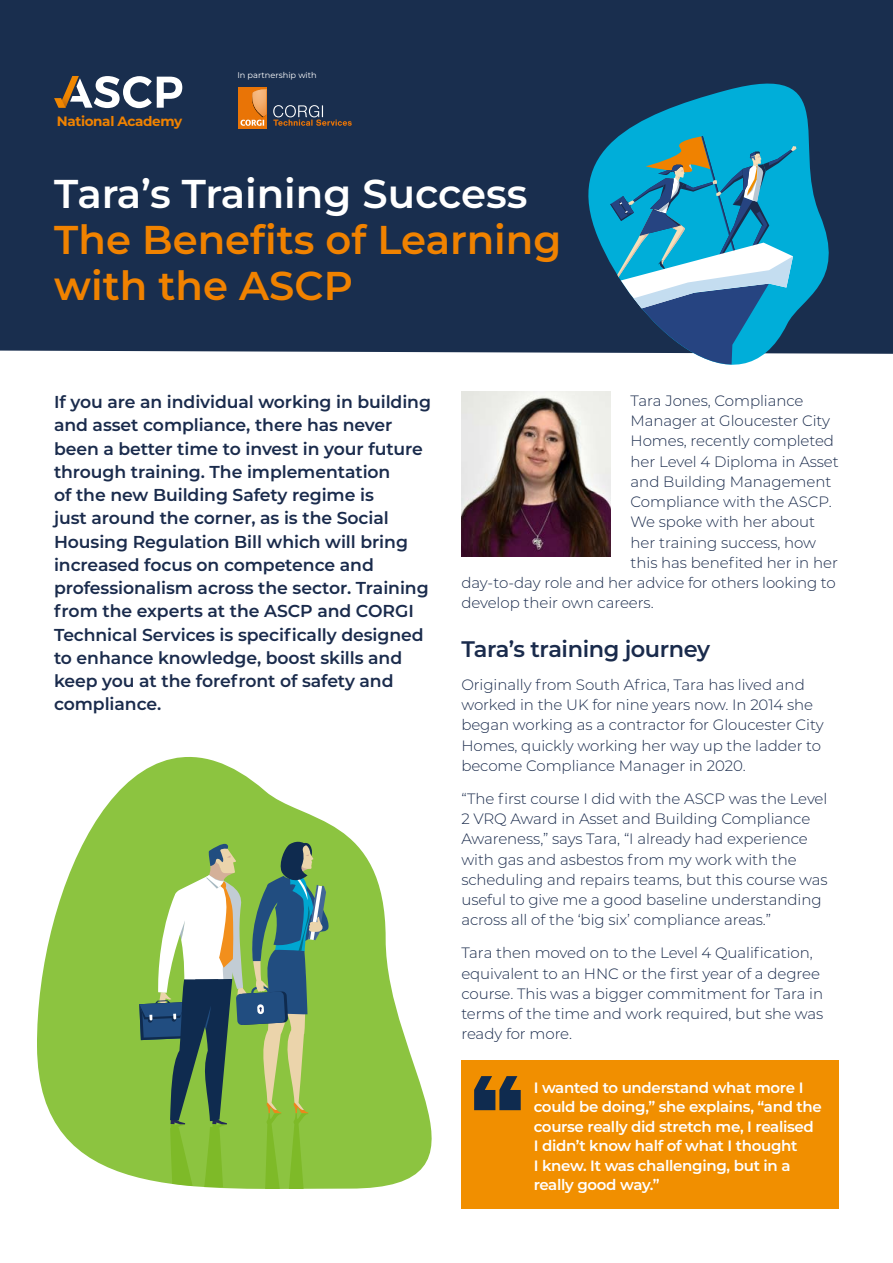
<style>
.page{position:relative;width:893px;height:1263px;background:#fff}
.page>*{position:absolute;margin:0;border:0;box-sizing:border-box;transform-origin:0 0}
.t1{font:600 40.2px/45.8px "Montserrat";color:#f08200}
.t2{font:600 40.2px "Montserrat";color:#fff}
.t3{font:600 22.5px "Montserrat";letter-spacing:-.02em;color:#1a2b4c}
.t4{font:600 17.25px/23.2px "Montserrat";letter-spacing:-.005em;color:#1a2b4c}
.t5{font:300 15px/20.2px "Montserrat";letter-spacing:-.005em;color:#1a2b4c}
.t6{font:600 15px/19.5px "Montserrat";letter-spacing:-.02em;color:#fff}
.t7{font:700 13.5px "Montserrat";letter-spacing:-.025em;color:#f08200}
.t8{font:8.25px "Montserrat";color:#fff}
</style>
<div class="page">
<div style="left:461px;top:1060px;width:378px;height:149px;background:#f18f00"></div>
<div style="left:0;top:0;width:893px;height:354px;background:#192e4e"></div>
<svg style="left:54px;top:76px;width:128px;height:32px"></svg>
<div style="left:238px;top:87px;width:29px;height:42px;background:#e97406"></div>
<svg style="left:240px;top:90px;width:27px;height:36px"></svg>
<svg style="left:273px;top:105px;width:79px;height:21px;background:#474a56"></svg>
<svg style="left:562px;top:59px;width:286px;height:363px;background:#296786"></svg>
<svg style="left:562px;top:136px;width:234px;height:285px"></svg>
<svg style="left:510px;top:1076px;width:11px;height:34px"></svg>
<img style="left:461px;top:391px;width:149px;height:166px">
<svg style="left:37px;top:757px;width:473px;height:432px"></svg>
<svg style="left:139px;top:839px;width:191px;height:350px;background:#81ab61"></svg>
<p class="t7" style="left:57px;top:112px;width:127px">National Academy</p>
<p class="t8" style="left:237px;top:69px;width:81px">In partnership with</p>
<h1 class="t2" style="left:54px;top:167px;width:475px">Tara’s Training Success</h1>
<h1 class="t1" style="left:54px;top:216px;width:508px">The Benefits of Learning with the ASCP</h1>
<p class="t4" style="left:54px;top:390px;width:379px">If you are an individual working in building and asset compliance, there has never been a better time to invest in your future through training. The implementation<br>of the new Building Safety regime is<br>just around the corner, as is the Social Housing Regulation Bill which will bring increased focus on competence and professionalism across the sector. Training from the experts at the ASCP and CORGI Technical Services is specifically designed to enhance knowledge, boost skills and keep you at the forefront of safety and compliance.</p>
<p class="t5" style="left:631px;top:390px;width:174px">Tara Jones, Compliance</p>
<p class="t5" style="left:631px;top:410px;width:201px">Manager at Gloucester City</p>
<p class="t5" style="left:631px;top:430px;width:205px">Homes, recently completed</p>
<p class="t5" style="left:631px;top:451px;width:210px">her Level 4 Diploma in Asset</p>
<p class="t5" style="left:631px;top:471px;width:202px">and Building Management</p>
<p class="t5" style="left:631px;top:491px;width:203px">Compliance with the ASCP.</p>
<p class="t5" style="left:631px;top:511px;width:186px">We spoke with her about</p>
<p class="t5" style="left:631px;top:532px;width:187px">her training success, how</p>
<p class="t5" style="left:631px;top:552px;width:209px">this has benefited her in her</p>
<p class="t5" style="left:461px;top:572px;width:376px">day-to-day role and her advice for others looking to</p>
<p class="t5" style="left:461px;top:592px;width:194px">develop their own careers.</p>
<h2 class="t3" style="left:461px;top:633px;width:250px">Tara’s training journey</h2>
<p class="t5" style="left:461px;top:674px;width:364px">Originally from South Africa, Tara has lived and worked in the UK for nine years now. In 2014 she began working as a contractor for Gloucester City Homes, quickly working her way up the ladder to become Compliance Manager in 2020.</p>
<p class="t5" style="left:461px;top:788px;width:368px">“The first course I did with the ASCP was the Level 2 VRQ Award in Asset and Building Compliance Awareness,” says Tara, “I already had experience with gas and asbestos from my work with the scheduling and repairs teams, but this course was useful to give me a good baseline understanding across all of the ‘big six’ compliance areas.”</p>
<p class="t5" style="left:461px;top:942px;width:363px">Tara then moved on to the Level 4 Qualification, equivalent to an HNC or the first year of a degree course. This was a bigger commitment for Tara in terms of the time and work required, but she was ready for more.</p>
<p class="t6" style="left:534px;top:1077px;width:290px">I wanted to understand what more I could be doing,” she explains, “and the course really did stretch me, I realised I didn’t know half of what I thought<br>I knew. It was challenging, but in a really good way.”</p>
</div>
